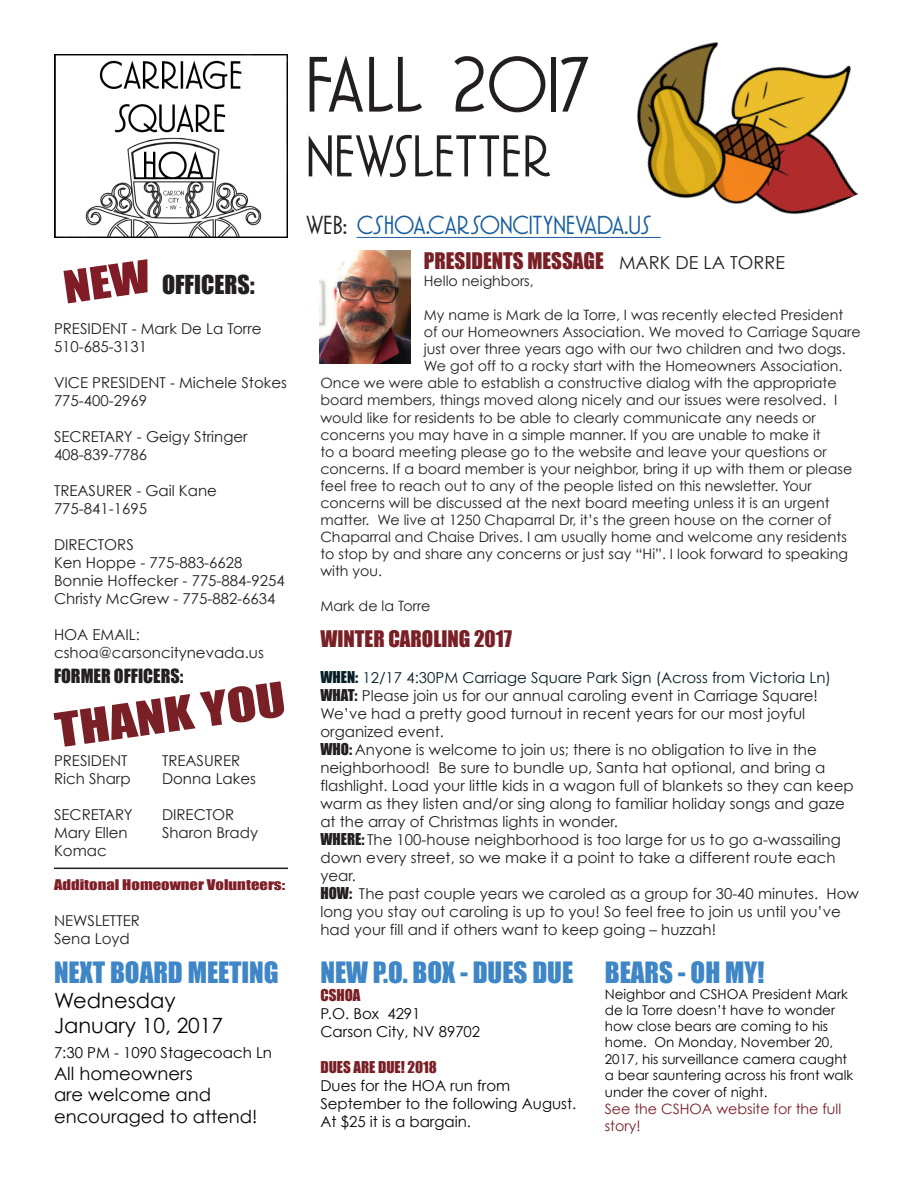
<style>
.page{position:relative;width:918px;height:1188px;background:#fff}
.page>*{position:absolute;margin:0;border:0;box-sizing:border-box;transform-origin:0 0}
.t1{font:72px "Horse Drawn Carriage JNL";color:#231f20}
.t2{font:54px "Horse Drawn Carriage JNL";letter-spacing:.02em;color:#231f20}
.t3{font:43.95px "Impact";color:#791f26;scale:1.21 1}
.t4{font:27px "Impact";color:#3f86c7}
.t5{font:24px "Horse Drawn Carriage JNL";color:#175d9e}
.t6{font:24px "Impact";color:#231f20}
.t7{font:21px "Impact";color:#791f26}
.t8{font:21px "Century Gothic";color:#050706}
.t9{font:18px/21.6px "Century Gothic";color:#050706}
.t10{font:18px "Impact";color:#231f20}
.t11{font:15px/18px "Century Gothic";color:#231f20}
.t12{font:15px/18px "Century Gothic";color:#050706}
.t13{font:15px "Century Gothic";color:#061e24}
.t14{font:15px "Impact";color:#791f26}
.t15{font:14.25px "Century Gothic";color:#231f20}
.t16{font:14.25px/17.1px "Century Gothic";color:#791f26}
.t17{font:13.5px/16.4px "Century Gothic";color:#050706}
.t18{font:13.5px "Impact";color:#7f1e26;scale:1.23 1}
.s1{color:#231f20}
.s2{font-family:"Century Gothic";font-size:18px;color:#231f20}
.s3{font-family:"Impact"}
</style>
<div class="page">
<hr style="left:357px;top:237px;width:304px;height:1px;background:#175d9e">
<img style="left:54px;top:54px;width:234px;height:184px">
<img style="left:320px;top:251px;width:90px;height:113px">
<img style="left:811px;top:65px;width:48px;height:147px">
<img style="left:552px;top:41px;width:259px;height:197px">
<hr style="left:54px;top:868px;width:234px;height:1px;background:#231f20">
<p class="t6" style="left:162px;top:266px;width:94px">OFFICERS:</p>
<p class="t11" style="left:54px;top:319px;width:209px">PRESIDENT - Mark De La Torre</p>
<p class="t11" style="left:54px;top:337px;width:95px">510-685-3131</p>
<p class="t11" style="left:54px;top:373px;width:234px">VICE PRESIDENT - Michele Stokes</p>
<p class="t11" style="left:54px;top:391px;width:95px">775-400-2969</p>
<p class="t11" style="left:54px;top:427px;width:195px">SECRETARY - Geigy Stringer</p>
<p class="t11" style="left:54px;top:445px;width:95px">408-839-7786</p>
<p class="t11" style="left:54px;top:481px;width:164px">TREASURER - Gail Kane</p>
<p class="t11" style="left:54px;top:499px;width:95px">775-841-1695</p>
<p class="t11" style="left:54px;top:535px;width:81px">DIRECTORS</p>
<p class="t11" style="left:54px;top:553px;width:190px">Ken Hoppe - 775-883-6628</p>
<p class="t11" style="left:54px;top:571px;width:232px">Bonnie Hoffecker - 775-884-9254</p>
<p class="t11" style="left:54px;top:589px;width:223px">Christy McGrew - 775-882-6634</p>
<p class="t11" style="left:54px;top:625px;width:87px">HOA EMAIL:</p>
<p class="t11" style="left:54px;top:643px;width:211px">cshoa@carsoncitynevada.us</p>
<p class="t10" style="left:54px;top:662px;width:131px">FORMER OFFICERS:</p>
<p class="t3" style="left:51px;top:697px;width:193px;rotate:-8deg">THANK YOU</p>
<p class="t11" style="left:54px;top:751px;width:75px">PRESIDENT</p>
<p class="t11" style="left:162px;top:751px;width:80px">TREASURER</p>
<p class="t11" style="left:54px;top:769px;width:78px">Rich Sharp</p>
<p class="t11" style="left:162px;top:769px;width:95px">Donna Lakes</p>
<p class="t11" style="left:54px;top:805px;width:80px">SECRETARY</p>
<p class="t11" style="left:162px;top:805px;width:74px">DIRECTOR</p>
<p class="t11" style="left:54px;top:823px;width:75px">Mary Ellen</p>
<p class="t11" style="left:162px;top:823px;width:98px">Sharon Brady</p>
<p class="t11" style="left:54px;top:841px;width:54px">Komac</p>
<p class="t18" style="left:54px;top:874px;width:189px">Additonal Homeowner Volunteers:</p>
<p class="t11" style="left:54px;top:912px;width:87px">NEWSLETTER</p>
<p class="t11" style="left:54px;top:930px;width:77px">Sena Loyd</p>
<p class="t4" style="left:54px;top:951px;width:226px">NEXT BOARD MEETING</p>
<p class="t8" style="left:54px;top:987px;width:123px">Wednesday</p>
<p class="t8" style="left:54px;top:1013px;width:171px">January 10, 2017</p>
<p class="t12" style="left:54px;top:1044px;width:220px">7:30 PM - 1090 Stagecoach Ln</p>
<p class="t9" style="left:54px;top:1062px;width:205px">All homeowners<br>are welcome and encouraged to attend!</p>
<p class="t1" style="left:306px;top:45px;width:285px">FALL 2017</p>
<p class="t2" style="left:306px;top:127px;width:246px">NEWSLETTER</p>
<p class="t5" style="left:306px;top:212px;width:347px"><span class="s1">WEB:</span> CSHOA.CARSONCITYNEVADA.US</p>
<p class="t7" style="left:424px;top:244px;width:363px">PRESIDENTS MESSAGE <span class="s2">MARK DE LA TORRE</span></p>
<p class="t15" style="left:424px;top:272px;width:111px">Hello neighbors,</p>
<p class="t15" style="left:424px;top:306px;width:421px">My name is Mark de la Torre, I was recently elected President</p>
<p class="t15" style="left:424px;top:323px;width:438px">of our Homeowners Association. We moved to Carriage Square</p>
<p class="t15" style="left:424px;top:340px;width:423px">just over three years ago with our two children and two dogs.</p>
<p class="t15" style="left:424px;top:357px;width:420px">We got off to a rocky start with the Homeowners Association.</p>
<p class="t15" style="left:320px;top:374px;width:518px">Once we were able to establish a constructive dialog with the appropriate</p>
<p class="t15" style="left:320px;top:392px;width:519px">board members, things moved along nicely and our issues were resolved. I</p>
<p class="t15" style="left:320px;top:409px;width:497px">would like for residents to be able to clearly communicate any needs or</p>
<p class="t15" style="left:320px;top:426px;width:502px">concerns you may have in a simple manner. If you are unable to make it</p>
<p class="t15" style="left:320px;top:443px;width:508px">to a board meeting please go to the website and leave your questions or</p>
<p class="t15" style="left:320px;top:460px;width:533px">concerns. If a board member is your neighbor, bring it up with them or please</p>
<p class="t15" style="left:320px;top:477px;width:493px">feel free to reach out to any of the people listed on this newsletter. Your</p>
<p class="t15" style="left:320px;top:494px;width:511px">concerns will be discussed at the next board meeting unless it is an urgent</p>
<p class="t15" style="left:320px;top:511px;width:513px">matter. We live at 1250 Chaparral Dr, it’s the green house on the corner of</p>
<p class="t15" style="left:320px;top:528px;width:528px">Chaparral and Chaise Drives. I am usually home and welcome any residents</p>
<p class="t15" style="left:320px;top:545px;width:529px">to stop by and share any concerns or just say “Hi”. I look forward to speaking</p>
<p class="t15" style="left:320px;top:563px;width:63px">with you.</p>
<p class="t15" style="left:320px;top:597px;width:112px">Mark de la Torre</p>
<p class="t7" style="left:320px;top:622px;width:193px">WINTER CAROLING 2017</p>
<p class="t13" style="left:320px;top:668px;width:512px"><span class="s3">WHEN:</span> 12/17 4:30PM Carriage Square Park Sign (Across from Victoria Ln)</p>
<p class="t11" style="left:320px;top:686px;width:499px"><span class="s3">WHAT:</span> Please join us for our annual caroling event in Carriage Square!<br>We’ve had a pretty good turnout in recent years for our most joyful organized event.</p>
<p class="t11" style="left:320px;top:740px;width:535px"><span class="s3">WHO:</span> Anyone is welcome to join us; there is no obligation to live in the neighborhood! Be sure to bundle up, Santa hat optional, and bring a flashlight. Load your little kids in a wagon full of blankets so they can keep warm as they listen and/or sing along to familiar holiday songs and gaze at the array of Christmas lights in wonder.</p>
<p class="t11" style="left:320px;top:830px;width:522px"><span class="s3">WHERE:</span> The 100-house neighborhood is too large for us to go a-wassailing down every street, so we make it a point to take a different route each year.</p>
<p class="t11" style="left:320px;top:884px;width:540px"><span class="s3">HOW:</span> The past couple years we caroled as a group for 30-40 minutes. How long you stay out caroling is up to you! So feel free to join us until you’ve had your fill and if others want to keep going – huzzah!</p>
<p class="t4" style="left:320px;top:951px;width:254px">NEW P.O. BOX - DUES DUE</p>
<p class="t14" style="left:320px;top:983px;width:42px">CSHOA</p>
<p class="t12" style="left:320px;top:1004px;width:102px">P.O. Box 4291</p>
<p class="t12" style="left:320px;top:1022px;width:161px">Carson City, NV 89702</p>
<p class="t14" style="left:320px;top:1055px;width:118px">DUES ARE DUE! 2018</p>
<p class="t12" style="left:320px;top:1076px;width:257px">Dues for the HOA run from<br>September to the following August.<br>At $25 it is a bargain.</p>
<p class="t4" style="left:605px;top:951px;width:161px">BEARS - OH MY!</p>
<p class="t17" style="left:605px;top:985px;width:250px">Neighbor and CSHOA President Mark de la Torre doesn’t have to wonder how close bears are coming to his home. On Monday, November 20,<br>2017, his surveillance camera caught a bear sauntering across his front walk under the cover of night.</p>
<p class="t16" style="left:605px;top:1100px;width:238px">See the CSHOA website for the full story!</p>
</div>
